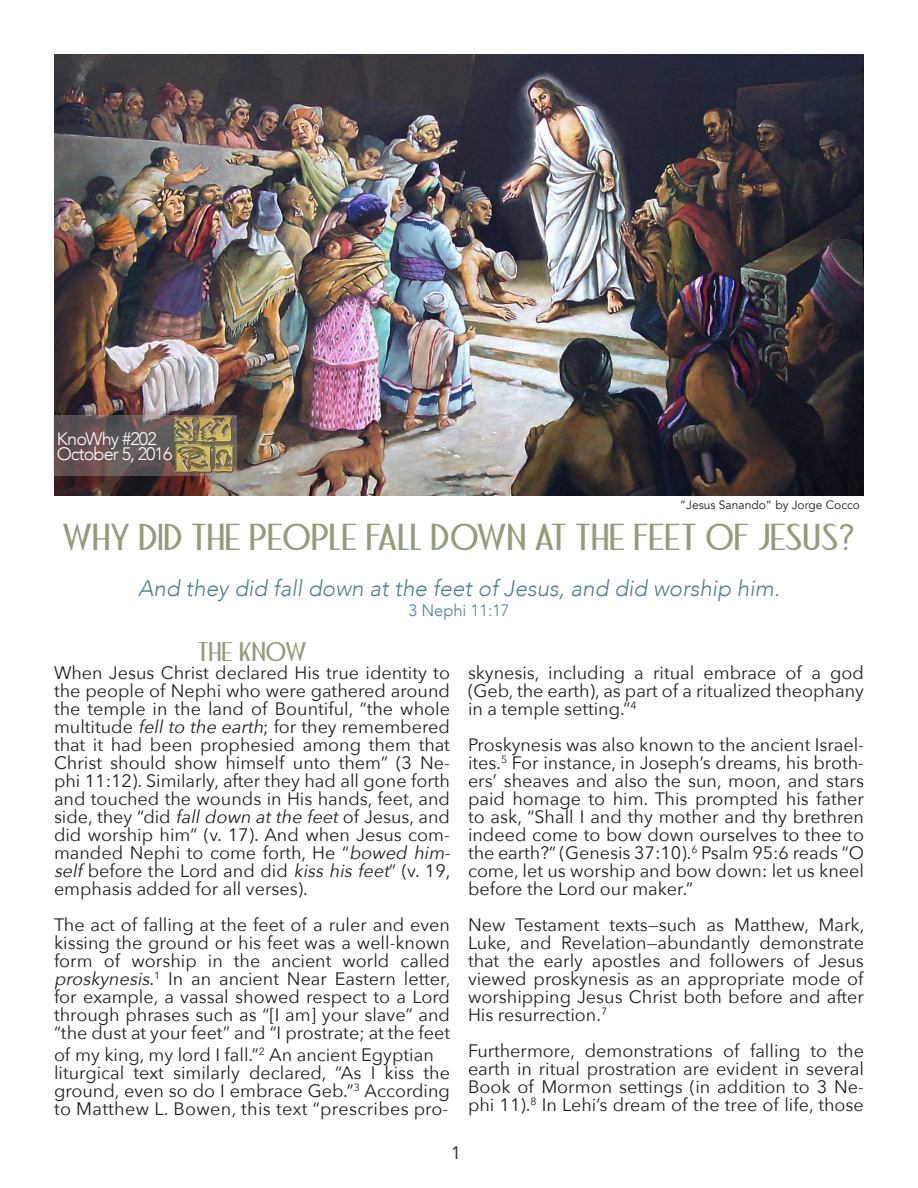
<style>
.page{position:relative;width:918px;height:1188px;background:#fff}
.page>*{position:absolute;margin:0;border:0;box-sizing:border-box;transform-origin:0 0}
.t1{font:37.5px "Bandoengsche DEMO";letter-spacing:-.01em;color:#929d79}
.t2{font:27px "Bandoengsche DEMO";letter-spacing:-.01em;color:#929d79}
.t3{font:italic 300 22.5px "Avenir";color:#4a8199}
.t4{font:18px/18px "Avenir Next";color:#231f20;text-align:justify}
.t5{font:300 18px "Avenir";letter-spacing:-.05em;color:#fff}
.t6{font:300 16.5px "Avenir";color:#4a8199}
.t7{font:12px "Avenir";color:#231f20}
.s1{font-style:italic}
</style>
<div class="page">
<img style="left:54px;top:54px;width:810px;height:442px">
<svg style="left:54px;top:415px;width:118px;height:60px;background:#635555"></svg>
<img style="left:172px;top:414px;width:65px;height:61px">
<p class="t5" style="left:57px;top:428px;width:101px">KnoWhy #202</p>
<p class="t5" style="left:57px;top:443px;width:117px">October 5, 2016</p>
<p class="t7" style="left:680px;top:498px;width:182px">“Jesus Sanando” by Jorge Cocco</p>
<p class="t1" style="left:62px;top:515px;width:778px">WHY DID THE PEOPLE FALL DOWN AT THE FEET OF JESUS</p>
<p class="t3" style="left:138px;top:575px;width:643px">And they did fall down at the feet of Jesus, and did worship him.</p>
<p class="t6" style="left:409px;top:600px;width:102px">3 Nephi 11:17</p>
<p class="t2" style="left:197px;top:636px;width:111px">THE KNOW</p>
<p class="t4" style="left:54px;top:663px;width:403px;text-align:left">When Jesus Christ declared His true identity to the people of Nephi who were gathered around the temple in the land of Bountiful, “the whole multitude <span class="s1">fellto the earth</span>; for they remembered that it had been prophesied among them that Christ should show himself unto them” (3 Ne&shy;phi 11:12). Similarly, after they had all gone forth and touched the wounds in His hands, feet, and side, they “did <span class="s1">falldown atthe feet</span>of Jesus, and did worship him” (v. 17). And when Jesus com&shy;manded Nephi to come forth, He “<span class="s1">bowed him&shy;self</span>before the Lord and did <span class="s1">kisshisfeet</span>” (v. 19, emphasis added for all verses).</p>
<p class="t4" style="left:54px;top:915px;width:398px">The act of falling at the feet of a ruler and even kissing the ground or his feet was a well-known form of worship in the ancient world called <span class="s1">proskynesis</span>.<sup>1</sup> In an ancient Near Eastern letter, for example, a vassal showed respect to a Lord through phrases such as “[I am] your slave” and “the dust at your feet” and “I prostrate; at the feet</p>
<p class="t4" style="left:54px;top:1045px;width:381px">of my king, my lord I fall.”<sup>2</sup> An ancient Egyptian</p>
<p class="t4" style="left:54px;top:1063px;width:397px">liturgical text similarly declared, “As I kiss the ground, even so do I embrace Geb.”<sup>3</sup> According to Matthew L. Bowen, this text “prescribes pro-</p>
<p class="t4" style="left:468px;top:663px;width:398px">skynesis, including a ritual embrace of a god (Geb, the earth), as part of a ritualized theophany in a temple setting.”<sup>4</sup></p>
<p class="t4" style="left:468px;top:735px;width:398px">Proskynesis was also known to the ancient Israel&shy;ites.<sup>5</sup> For instance, in Joseph’s dreams, his broth&shy;ers’ sheaves and also the sun, moon, and stars paid homage to him. This prompted his father to ask, “Shall I and thy mother and thy brethren indeed come to bow down ourselves to thee to the earth?” (Genesis 37:10).<sup>6</sup> Psalm 95:6 reads “O come, let us worship and bow down: let us kneel before the Lord our maker.”</p>
<p class="t4" style="left:468px;top:915px;width:398px">New Testament texts—such as Matthew, Mark, Luke, and Revelation—abundantly demonstrate that the early apostles and followers of Jesus viewed proskynesis as an appropriate mode of worshipping Jesus Christ both before and after His resurrection.<sup>7</sup></p>
<p class="t4" style="left:468px;top:1041px;width:398px">Furthermore, demonstrations of falling to the earth in ritual prostration are evident in several Book of Mormon settings (in addition to 3 Ne&shy;phi 11).<sup>8</sup> In Lehi’s dream of the tree of life, those</p>
<p class="t4" style="left:451px;top:1143px;width:12px">1</p>
</div>
